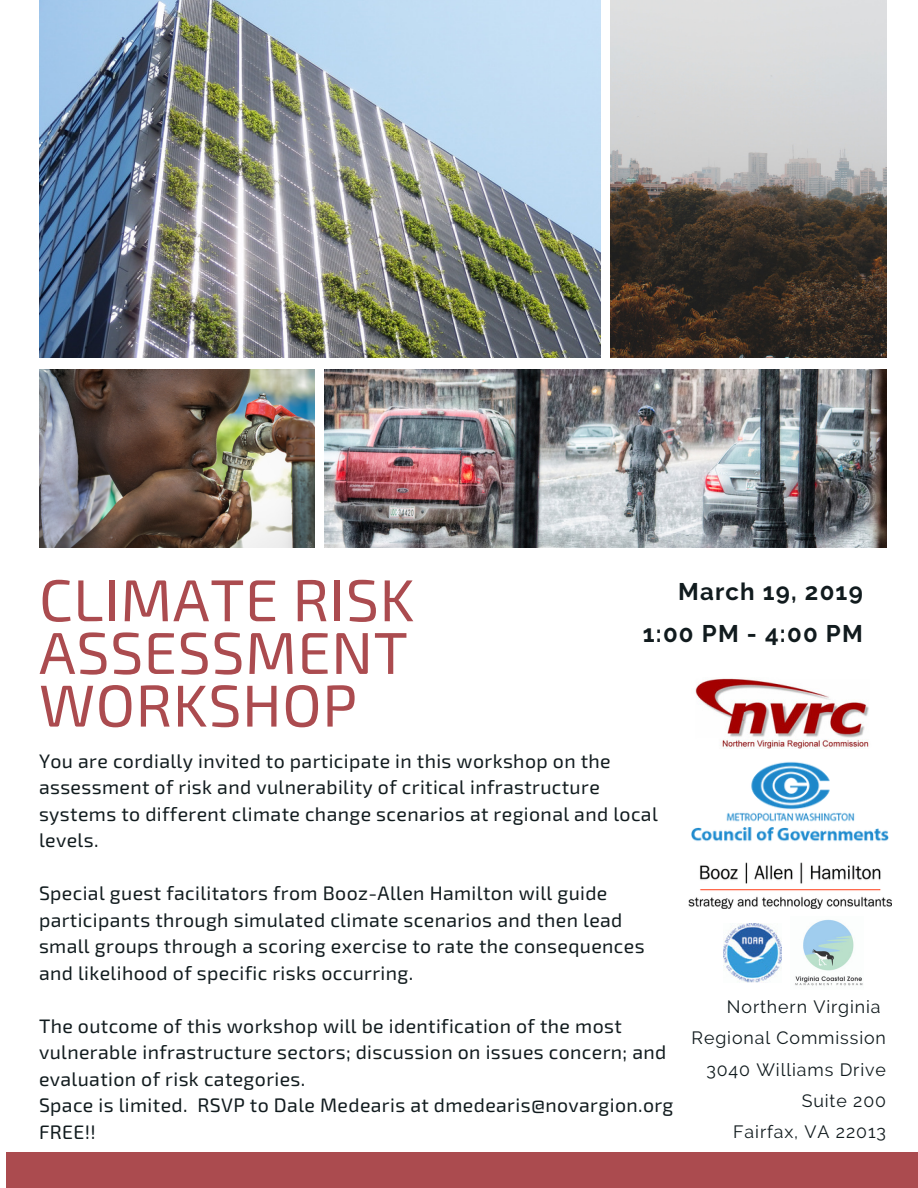
<style>
.page{position:relative;width:918px;height:1188px;background:#fff}
.page>*{position:absolute;margin:0;border:0;box-sizing:border-box;transform-origin:0 0}
.t1{font:59.1px/52.7px "Exo 2";letter-spacing:.01em;color:#ab4b4f;text-align:justify}
.t2{font:700 24px/42px "Raleway";letter-spacing:.05em;color:#111b1e;text-align:right}
.t3{font:19.5px/26.5px "Exo 2";letter-spacing:.02em;color:#111b1e}
.t4{font:17.85px "Raleway";letter-spacing:.05em;color:#111b1e}
</style>
<div class="page">
<img style="left:39px;top:0;width:561px;height:358px">
<img style="left:610px;top:0;width:276px;height:358px">
<img style="left:39px;top:369px;width:276px;height:179px">
<img style="left:325px;top:369px;width:561px;height:179px">
<div style="left:6px;top:1153px;width:912px;height:35px;background:#ab4b4f"></div>
<img style="left:689px;top:862px;width:202px;height:46px">
<img style="left:692px;top:762px;width:196px;height:79px">
<img style="left:695px;top:678px;width:174px;height:70px">
<img style="left:795px;top:919px;width:68px;height:67px">
<img style="left:723px;top:924px;width:59px;height:58px">
<h1 class="t1" style="left:39px;top:571px;width:377px">CLIMATE RISK ASSESSMENT WORKSHOP</h1>
<p class="t2" style="left:643px;top:571px;width:221px">March 19, 2019<br>1:00 PM - 4:00 PM</p>
<p class="t3" style="left:39px;top:747px;width:620px">You are cordially invited to participate in this workshop on the assessment of risk and vulnerability of critical infrastructure systems to different climate change scenarios at regional and local levels.</p>
<p class="t3" style="left:39px;top:879px;width:607px">Special guest facilitators from Booz-Allen Hamilton will guide participants through simulated climate scenarios and then lead small groups through a scoring exercise to rate the consequences and likelihood of specific risks occurring.</p>
<p class="t3" style="left:39px;top:1012px;width:636px">The outcome of this workshop will be identification of the most vulnerable infrastructure sectors; discussion on issues concern; and evaluation of risk categories.<br>Space is limited. RSVP to Dale Medearis at dmedearis@novargion.org FREE!!</p>
<p class="t4" style="left:727px;top:997px;width:155px">Northern Virginia</p>
<p class="t4" style="left:692px;top:1028px;width:196px">Regional Commission</p>
<p class="t4" style="left:707px;top:1059px;width:181px">3040 Williams Drive</p>
<p class="t4" style="left:802px;top:1090px;width:86px">Suite 200</p>
<p class="t4" style="left:733px;top:1121px;width:154px">Fairfax, VA 22013</p>
</div>
